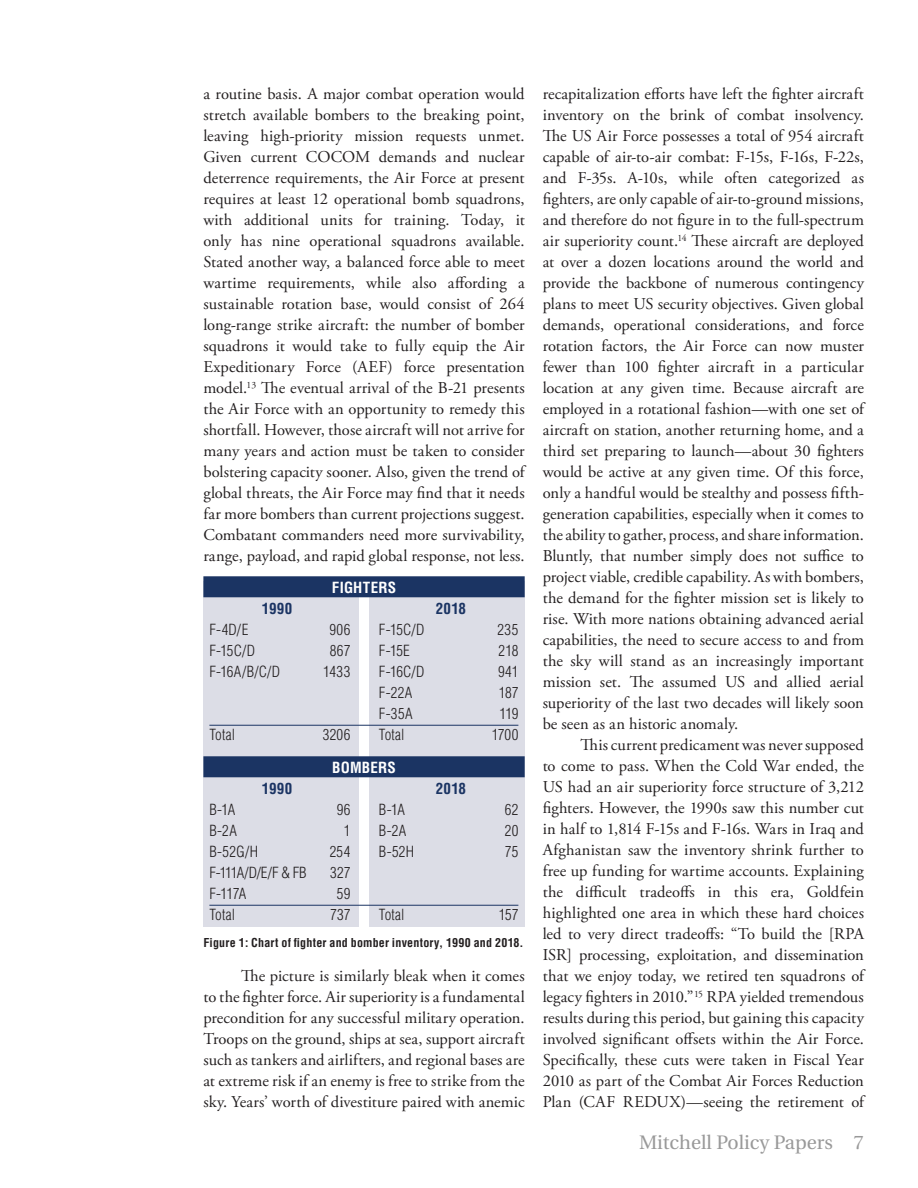
<style>
.page{position:relative;width:918px;height:1188px;background:#fff}
.page>*{position:absolute;margin:0;border:0;box-sizing:border-box;transform-origin:0 0}
.t1{font:19.5px "Heuristica";color:#999}
.Z_BODY{font:16.5px/21px "Adobe Garamond Pro";letter-spacing:.005em;color:#231f20;text-align:justify}
.Z_BODY-2{font:300 condensed 15px "Helvetica";letter-spacing:.01em;color:#231f20}
.Z_BODY-3{font:700 condensed 15px "Helvetica";letter-spacing:.025em;color:#1b3463}
.Z_BODY-4{font:700 condensed 15px "Helvetica";letter-spacing:.015em;color:#fff}
.body{font:700 condensed 12px "Helvetica";letter-spacing:.02em;color:#231f20}
</style>
<div class="page">
<div style="left:203px;top:581px;width:156px;height:346px;background:#dcdde6"></div>
<div style="left:370px;top:581px;width:155px;height:346px;background:#dcdde6"></div>
<div style="left:203px;top:576px;width:322px;height:21px;background:#1b3463"></div>
<hr style="left:209px;top:725px;width:309px;height:1px;background:#1b3463">
<div style="left:203px;top:756px;width:322px;height:21px;background:#1b3463"></div>
<hr style="left:209px;top:905px;width:309px;height:1px;background:#1b3463">
<p class="Z_BODY" style="left:203px;top:84px;width:323px">a routine basis. A major combat operation would stretch available bombers to the breaking point, leaving high-priority mission requests unmet.<br>Given current COCOM demands and nuclear deterrence requirements, the Air Force at present requires at least 12 operational bomb squadrons, with additional units for training. Today, it only has nine operational squadrons available.<br>Stated another way, a balanced force able to meet wartime requirements, while also affording a sustainable rotation base, would consist of 264 long-range strike aircraft: the number of bomber squadrons it would take to fully equip the Air Expeditionary Force (AEF) force presentation model.<sup>13</sup> The eventual arrival of the B-21 presents the Air Force with an opportunity to remedy this shortfall. However, those aircraft will not arrive for many years and action must be taken to consider bolstering capacity sooner. Also, given the trend of global threats, the Air Force may find that it needs far more bombers than current projections suggest.<br>Combatant commanders need more survivability, range, payload, and rapid global response, not less.</p>
<p class="Z_BODY-4" style="left:332px;top:578px;width:66px">FIGHTERS</p>
<p class="Z_BODY-3" style="left:262px;top:599px;width:32px">1990</p>
<p class="Z_BODY-3" style="left:436px;top:599px;width:32px">2018</p>
<p class="Z_BODY-2" style="left:209px;top:620px;width:40px">F-4D/E</p>
<p class="Z_BODY-2" style="left:330px;top:620px;width:22px">906</p>
<p class="Z_BODY-2" style="left:379px;top:620px;width:47px">F-15C/D</p>
<p class="Z_BODY-2" style="left:498px;top:620px;width:22px">235</p>
<p class="Z_BODY-2" style="left:209px;top:641px;width:47px">F-15C/D</p>
<p class="Z_BODY-2" style="left:330px;top:641px;width:22px">867</p>
<p class="Z_BODY-2" style="left:379px;top:641px;width:32px">F-15E</p>
<p class="Z_BODY-2" style="left:499px;top:641px;width:21px">218</p>
<p class="Z_BODY-2" style="left:209px;top:662px;width:72px">F-16A/B/C/D</p>
<p class="Z_BODY-2" style="left:323px;top:662px;width:29px">1433</p>
<p class="Z_BODY-2" style="left:379px;top:662px;width:47px">F-16C/D</p>
<p class="Z_BODY-2" style="left:498px;top:662px;width:22px">941</p>
<p class="Z_BODY-2" style="left:379px;top:683px;width:35px">F-22A</p>
<p class="Z_BODY-2" style="left:499px;top:683px;width:21px">187</p>
<p class="Z_BODY-2" style="left:379px;top:704px;width:35px">F-35A</p>
<p class="Z_BODY-2" style="left:499px;top:704px;width:20px">119</p>
<p class="Z_BODY-2" style="left:209px;top:725px;width:27px">Total</p>
<p class="Z_BODY-2" style="left:323px;top:725px;width:29px">3206</p>
<p class="Z_BODY-2" style="left:379px;top:725px;width:27px">Total</p>
<p class="Z_BODY-2" style="left:492px;top:725px;width:28px">1700</p>
<p class="Z_BODY-4" style="left:332px;top:758px;width:65px">BOMBERS</p>
<p class="Z_BODY-3" style="left:262px;top:779px;width:32px">1990</p>
<p class="Z_BODY-3" style="left:436px;top:779px;width:32px">2018</p>
<p class="Z_BODY-2" style="left:209px;top:800px;width:28px">B-1A</p>
<p class="Z_BODY-2" style="left:337px;top:800px;width:15px">96</p>
<p class="Z_BODY-2" style="left:379px;top:800px;width:28px">B-1A</p>
<p class="Z_BODY-2" style="left:505px;top:800px;width:15px">62</p>
<p class="Z_BODY-2" style="left:209px;top:821px;width:29px">B-2A</p>
<p class="Z_BODY-2" style="left:344px;top:821px;width:8px">1</p>
<p class="Z_BODY-2" style="left:379px;top:821px;width:29px">B-2A</p>
<p class="Z_BODY-2" style="left:505px;top:821px;width:15px">20</p>
<p class="Z_BODY-2" style="left:209px;top:842px;width:50px">B-52G/H</p>
<p class="Z_BODY-2" style="left:330px;top:842px;width:22px">254</p>
<p class="Z_BODY-2" style="left:379px;top:842px;width:37px">B-52H</p>
<p class="Z_BODY-2" style="left:505px;top:842px;width:15px">75</p>
<p class="Z_BODY-2" style="left:209px;top:863px;width:99px">F-111A/D/E/F &amp; FB</p>
<p class="Z_BODY-2" style="left:330px;top:863px;width:22px">327</p>
<p class="Z_BODY-2" style="left:209px;top:884px;width:38px">F-117A</p>
<p class="Z_BODY-2" style="left:337px;top:884px;width:15px">59</p>
<p class="Z_BODY-2" style="left:209px;top:905px;width:27px">Total</p>
<p class="Z_BODY-2" style="left:330px;top:905px;width:22px">737</p>
<p class="Z_BODY-2" style="left:379px;top:905px;width:27px">Total</p>
<p class="Z_BODY-2" style="left:499px;top:905px;width:21px">157</p>
<p class="body" style="left:203px;top:936px;width:322px">Figure 1: Chart of fighter and bomber inventory, 1990 and 2018.</p>
<p class="Z_BODY" style="left:203px;top:966px;width:323px;text-indent:38px">The picture is similarly bleak when it comes to the fighter force. Air superiority is a fundamental precondition for any successful military operation.<br>Troops on the ground, ships at sea, support aircraft such as tankers and airlifters, and regional bases are at extreme risk if an enemy is free to strike from the sky. Years’ worth of divestiture paired with anemic</p>
<p class="Z_BODY" style="left:543px;top:84px;width:323px">recapitalization efforts have left the fighter aircraft inventory on the brink of combat insolvency.<br>The US Air Force possesses a total of 954 aircraft capable of air-to-air combat: F-15s, F-16s, F-22s, and F-35s. A-10s, while often categorized as fighters, are only capable of air-to-ground missions, and therefore do not figure in to the full-spectrum air superiority count.<sup>14</sup> These aircraft are deployed at over a dozen locations around the world and provide the backbone of numerous contingency plans to meet US security objectives. Given global demands, operational considerations, and force rotation factors, the Air Force can now muster fewer than 100 fighter aircraft in a particular location at any given time. Because aircraft are employed in a rotational fashion—with one set of aircraft on station, another returning home, and a third set preparing to launch—about 30 fighters would be active at any given time. Of this force, only a handful would be stealthy and possess fifth&shy;generation capabilities, especially when it comes to the ability to gather, process, and share information.<br>Bluntly, that number simply does not suffice to project viable, credible capability. As with bombers, the demand for the fighter mission set is likely to rise. With more nations obtaining advanced aerial capabilities, the need to secure access to and from the sky will stand as an increasingly important mission set. The assumed US and allied aerial superiority of the last two decades will likely soon be seen as an historic anomaly.</p>
<p class="Z_BODY" style="left:543px;top:735px;width:323px;text-indent:38px">This current predicament was never supposed to come to pass. When the Cold War ended, the US had an air superiority force structure of 3,212 fighters. However, the 1990s saw this number cut in half to 1,814 F-15s and F-16s. Wars in Iraq and Afghanistan saw the inventory shrink further to free up funding for wartime accounts. Explaining the difficult tradeoffs in this era, Goldfein highlighted one area in which these hard choices led to very direct tradeoffs: “To build the [RPA ISR] processing, exploitation, and dissemination that we enjoy today, we retired ten squadrons of legacy fighters in 2010.”<sup>15</sup> RPA yielded tremendous results during this period, but gaining this capacity involved significant offsets within the Air Force.<br>Specifically, these cuts were taken in Fiscal Year 2010 as part of the Combat Air Forces Reduction Plan (CAF REDUX)—seeing the retirement of</p>
<p class="t1" style="left:639px;top:1127px;width:226px">Mitchell Policy Papers 7</p>
</div>
